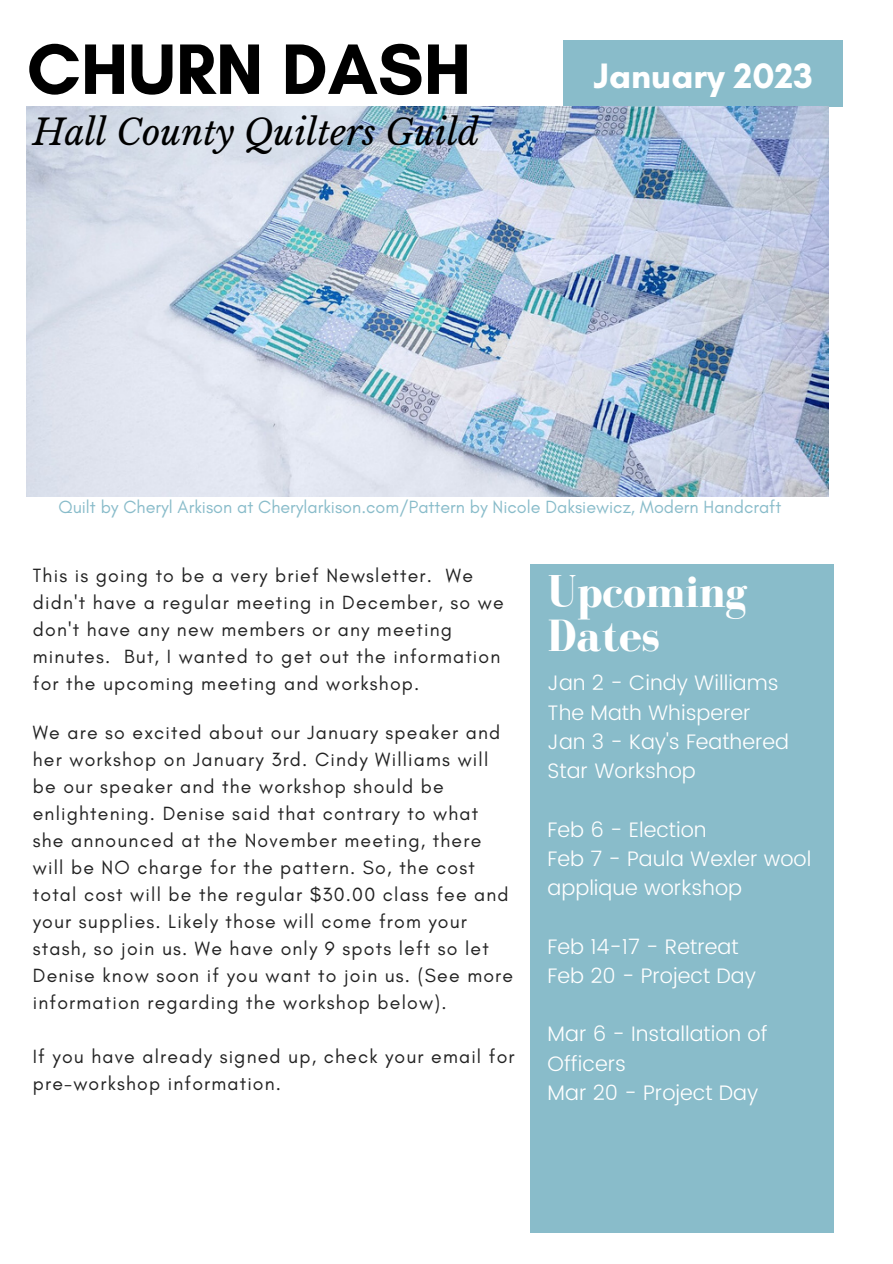
<style>
.page{position:relative;width:893px;height:1264px;background:#fff}
.page>*{position:absolute;margin:0;border:0;box-sizing:border-box;transform-origin:0 0}
.t1{font:700 72.75px "Glacial Indifference";color:#000}
.t2{font:700 46.5px/43.8px "Bodoni FLF";color:#fff}
.t3{font:700 36px "Glacial Indifference";color:#fff}
.t4{font:italic 35.1px "Libre Baskerville";color:#000}
.t5{font:300 21px/29.2px "Poppins";color:#fff}
.t6{font:19.5px/27px "Glacial Indifference";letter-spacing:.06em;color:#222}
.t7{font:18px "Glacial Indifference";color:#89bcca}
</style>
<div class="page">
<div style="left:563px;top:40px;width:279px;height:67px;background:#89bcca"></div>
<div style="left:530px;top:564px;width:304px;height:668px;background:#89bcca"></div>
<img style="left:27px;top:107px;width:801px;height:390px">
<h1 class="t1" style="left:27px;top:25px;width:446px">CHURN DASH</h1>
<h3 class="t4" style="left:33px;top:111px;width:447px">Hall County Quilters Guild</h3>
<h3 class="t3" style="left:593px;top:53px;width:220px">January 2023</h3>
<p class="t7" style="left:59px;top:495px;width:724px">Quilt by Cheryl Arkison at Cherylarkison.com/Pattern by Nicole Daksiewicz, Modern Handcraft</p>
<p class="t6" style="left:33px;top:561px;width:472px">This is going to be a very brief Newsletter. We didn't have a regular meeting in December, so we don't have any new members or any meeting minutes. But, I wanted to get out the information for the upcoming meeting and workshop.</p>
<p class="t6" style="left:33px;top:718px;width:481px">We are so excited about our January speaker and her workshop on January 3rd. Cindy Williams will be our speaker and the workshop should be enlightening. Denise said that contrary to what she announced at the November meeting, there will be NO charge for the pattern. So, the cost total cost will be the regular $30.00 class fee and your supplies. Likely those will come from your stash, so join us. We have only 9 spots left so let Denise know soon if you want to join us. (See more information regarding the workshop below).</p>
<p class="t6" style="left:33px;top:1042px;width:483px">If you have already signed up, check your email for pre-workshop information.</p>
<h2 class="t2" style="left:547px;top:570px;width:202px">Upcoming<br>Dates</h2>
<p class="t5" style="left:547px;top:668px;width:243px">Jan 2 - Cindy Williams<br>The Math Whisperer<br>Jan 3 - Kay's Feathered<br>Star Workshop</p>
<p class="t5" style="left:547px;top:814px;width:265px">Feb 6 - Election<br>Feb 7 - Paula Wexler wool applique workshop</p>
<p class="t5" style="left:547px;top:931px;width:210px">Feb 14-17 - Retreat<br>Feb 20 - Project Day</p>
<p class="t5" style="left:547px;top:1019px;width:221px">Mar 6 - Installation of<br>Officers<br>Mar 20 - Project Day</p>
</div>
